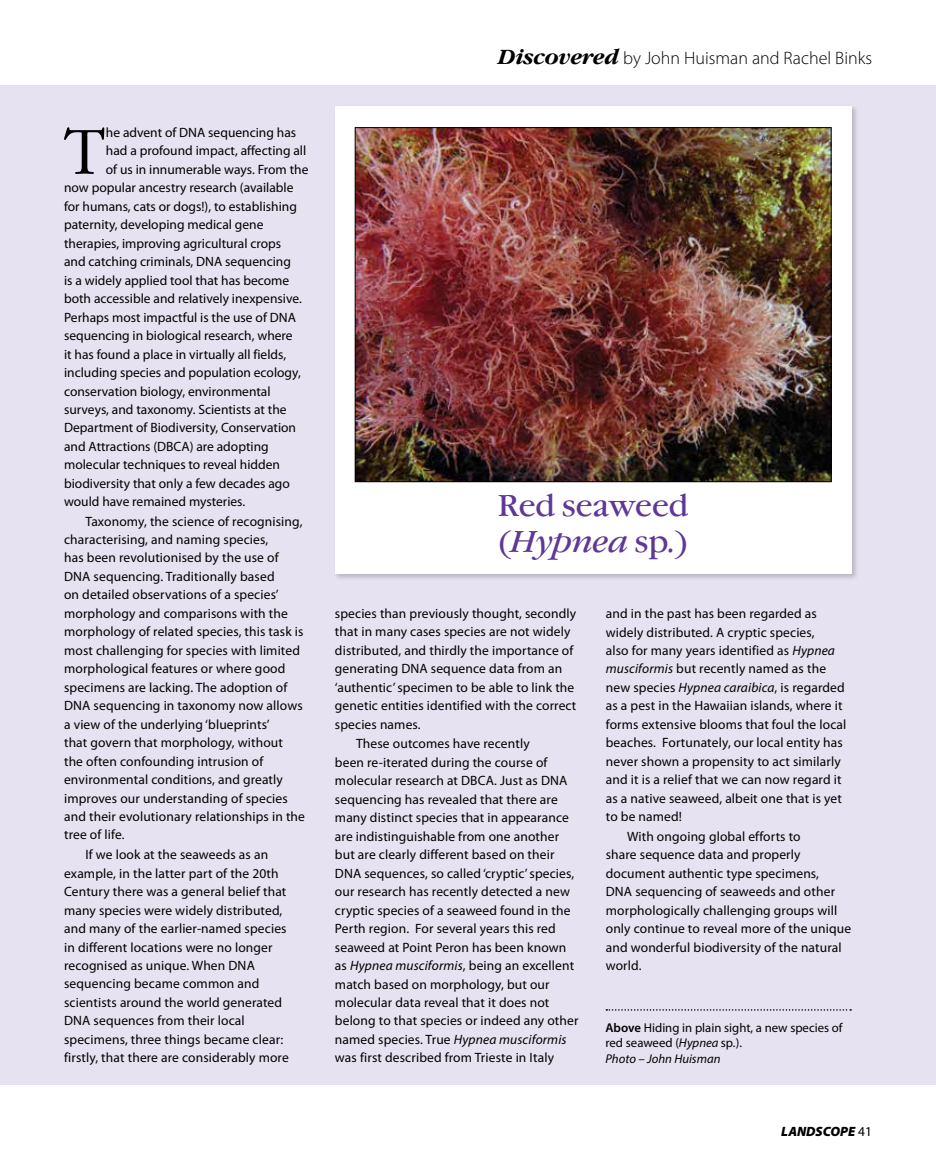
<style>
.page{position:relative;width:936px;height:1170px;background:#fff}
.page>*{position:absolute;margin:0;border:0;box-sizing:border-box;transform-origin:0 0}
.t1{font:62.55px "Garamond Light ITC";color:#000}
.t2{font:30px/36px "Garamond Book ITC";color:#5e3896}
.t3{font:300 18px "Myriad Pro";color:#000}
.t4{font:13.5px/18.5px "Myriad Pro";letter-spacing:.01em;color:#000}
.t5{font:italic 900 13.5px "Myriad Pro";color:#000}
.t6{font:12.75px/15.3px "Myriad Pro";color:#000}
.s1{font-family:"Garamond Bold ITC";font-weight:400;font-style:italic;font-size:20.25px}
.s2{font-style:italic}
.s3{font-weight:600}
.s4{font-weight:400;font-style:normal}
</style>
<div class="page">
<div style="left:0;top:85px;width:935px;height:999px;background:#e6e2f1"></div>
<div style="left:333px;top:105px;width:525px;height:476px;background:#000;opacity:.2"></div>
<div style="left:335px;top:106px;width:516px;height:467px;background:#fff"></div>
<img style="left:357px;top:129px;width:472px;height:351px">
<svg style="left:606px;top:1009px;width:245px;height:1px"></svg>
<h1 class="t1" style="left:64px;top:114px;width:42px">T</h1>
<p class="t4" style="left:106px;top:123px;width:192px">he advent of DNA sequencing has</p>
<p class="t4" style="left:106px;top:141px;width:202px">had a profound impact, affecting all</p>
<p class="t4" style="left:106px;top:160px;width:204px">of us in innumerable ways. From the</p>
<p class="t4" style="left:64px;top:178px;width:231px">now popular ancestry research (available</p>
<p class="t4" style="left:64px;top:197px;width:234px">for humans, cats or dogs!), to establishing</p>
<p class="t4" style="left:64px;top:215px;width:201px">paternity, developing medical gene</p>
<p class="t4" style="left:64px;top:234px;width:219px">therapies, improving agricultural crops</p>
<p class="t4" style="left:64px;top:252px;width:228px">and catching criminals, DNA sequencing</p>
<p class="t4" style="left:64px;top:271px;width:227px">is a widely applied tool that has become</p>
<p class="t4" style="left:64px;top:289px;width:239px">both accessible and relatively inexpensive.</p>
<p class="t4" style="left:64px;top:308px;width:233px">Perhaps most impactful is the use of DNA</p>
<p class="t4" style="left:64px;top:326px;width:230px">sequencing in biological research, where</p>
<p class="t4" style="left:64px;top:344px;width:223px">it has found a place in virtually all fields,</p>
<p class="t4" style="left:64px;top:363px;width:238px">including species and population ecology,</p>
<p class="t4" style="left:64px;top:381px;width:208px">conservation biology, environmental</p>
<p class="t4" style="left:64px;top:400px;width:224px">surveys, and taxonomy. Scientists at the</p>
<p class="t4" style="left:64px;top:418px;width:233px">Department of Biodiversity, Conservation</p>
<p class="t4" style="left:64px;top:437px;width:206px">and Attractions (DBCA) are adopting</p>
<p class="t4" style="left:64px;top:455px;width:217px">molecular techniques to reveal hidden</p>
<p class="t4" style="left:64px;top:474px;width:227px">biodiversity that only a few decades ago</p>
<p class="t4" style="left:64px;top:492px;width:183px">would have remained mysteries.</p>
<p class="t4" style="left:85px;top:511px;width:219px">Taxonomy, the science of recognising,</p>
<p class="t4" style="left:64px;top:530px;width:206px">characterising, and naming species,</p>
<p class="t4" style="left:64px;top:548px;width:216px">has been revolutionised by the use of</p>
<p class="t4" style="left:64px;top:567px;width:212px">DNA sequencing. Traditionally based</p>
<p class="t4" style="left:64px;top:585px;width:216px">on detailed observations of a species’</p>
<p class="t4" style="left:64px;top:604px;width:225px">morphology and comparisons with the</p>
<p class="t4" style="left:64px;top:622px;width:241px">morphology of related species, this task is</p>
<p class="t4" style="left:64px;top:640px;width:237px">most challenging for species with limited</p>
<p class="t4" style="left:64px;top:659px;width:223px">morphological features or where good</p>
<p class="t4" style="left:64px;top:677px;width:225px">specimens are lacking. The adoption of</p>
<p class="t4" style="left:64px;top:696px;width:240px">DNA sequencing in taxonomy now allows</p>
<p class="t4" style="left:64px;top:714px;width:207px">a view of the underlying ‘blueprints’</p>
<p class="t4" style="left:64px;top:733px;width:220px">that govern that morphology, without</p>
<p class="t4" style="left:64px;top:751px;width:201px">the often confounding intrusion of</p>
<p class="t4" style="left:64px;top:770px;width:220px">environmental conditions, and greatly</p>
<p class="t4" style="left:64px;top:788px;width:225px">improves our understanding of species</p>
<p class="t4" style="left:64px;top:807px;width:242px">and their evolutionary relationships in the</p>
<p class="t4" style="left:64px;top:825px;width:62px">tree of life.</p>
<p class="t4" style="left:64px;top:845px;width:226px;text-indent:21px">If we look at the seaweeds as an example, in the latter part of the 20th Century there was a general belief that many species were widely distributed, and many of the earlier-named species in different locations were no longer recognised as unique. When DNA sequencing became common and scientists around the world generated DNA sequences from their local specimens, three things became clear: firstly, that there are considerably more</p>
<h3 class="t3" style="left:498px;top:47px;width:375px"><span class="s1">Discovered</span> by John Huisman and Rachel Binks</h3>
<h2 class="t2" style="left:497px;top:487px;width:193px">Red seaweed (<span class="s2">Hypnea</span> sp<span class="s2">.</span>)</h2>
<p class="t4" style="left:335px;top:604px;width:243px">species than previously thought, secondly that in many cases species are not widely distributed, and thirdly the importance of generating DNA sequence data from an ‘authentic’ specimen to be able to link the genetic entities identified with the correct species names.</p>
<p class="t4" style="left:335px;top:734px;width:245px;text-indent:21px">These outcomes have recently<br>been re-iterated during the course of molecular research at DBCA. Just as DNA sequencing has revealed that there are many distinct species that in appearance are indistinguishable from one another but are clearly different based on their DNA sequences, so called ‘cryptic’ species, our research has recently detected a new cryptic species of a seaweed found in the Perth region. For several years this red seaweed at Point Peron has been known as <span class="s2">Hypnea musciformis</span>, being an excellent match based on morphology, but our molecular data reveal that it does not belong to that species or indeed any other named species. True <span class="s2">Hypnea musciformis </span>was first described from Trieste in Italy</p>
<p class="t4" style="left:605px;top:604px;width:242px">and in the past has been regarded as widely distributed. A cryptic species,<br>also for many years identified as <span class="s2">Hypnea musciformis</span> but recently named as the new species <span class="s2">Hypnea caraibica</span>, is regarded as a pest in the Hawaiian islands, where it forms extensive blooms that foul the local beaches. Fortunately, our local entity has never shown a propensity to act similarly and it is a relief that we can now regard it as a native seaweed, albeit one that is yet to be named!</p>
<p class="t4" style="left:605px;top:826px;width:247px;text-indent:21px">With ongoing global efforts to<br>share sequence data and properly document authentic type specimens,<br>DNA sequencing of seaweeds and other morphologically challenging groups will only continue to reveal more of the unique and wonderful biodiversity of the natural world.</p>
<p class="t6" style="left:605px;top:1019px;width:238px"><span class="s3">Above</span> Hiding in plain sight, a new species of red seaweed (<span class="s2">Hypnea</span> sp<span class="s2">.</span>).<br><span class="s2">Photo – John Huisman</span></p>
<p class="t5" style="left:781px;top:1122px;width:92px">LANDSCOPE <span class="s4">41</span></p>
</div>
